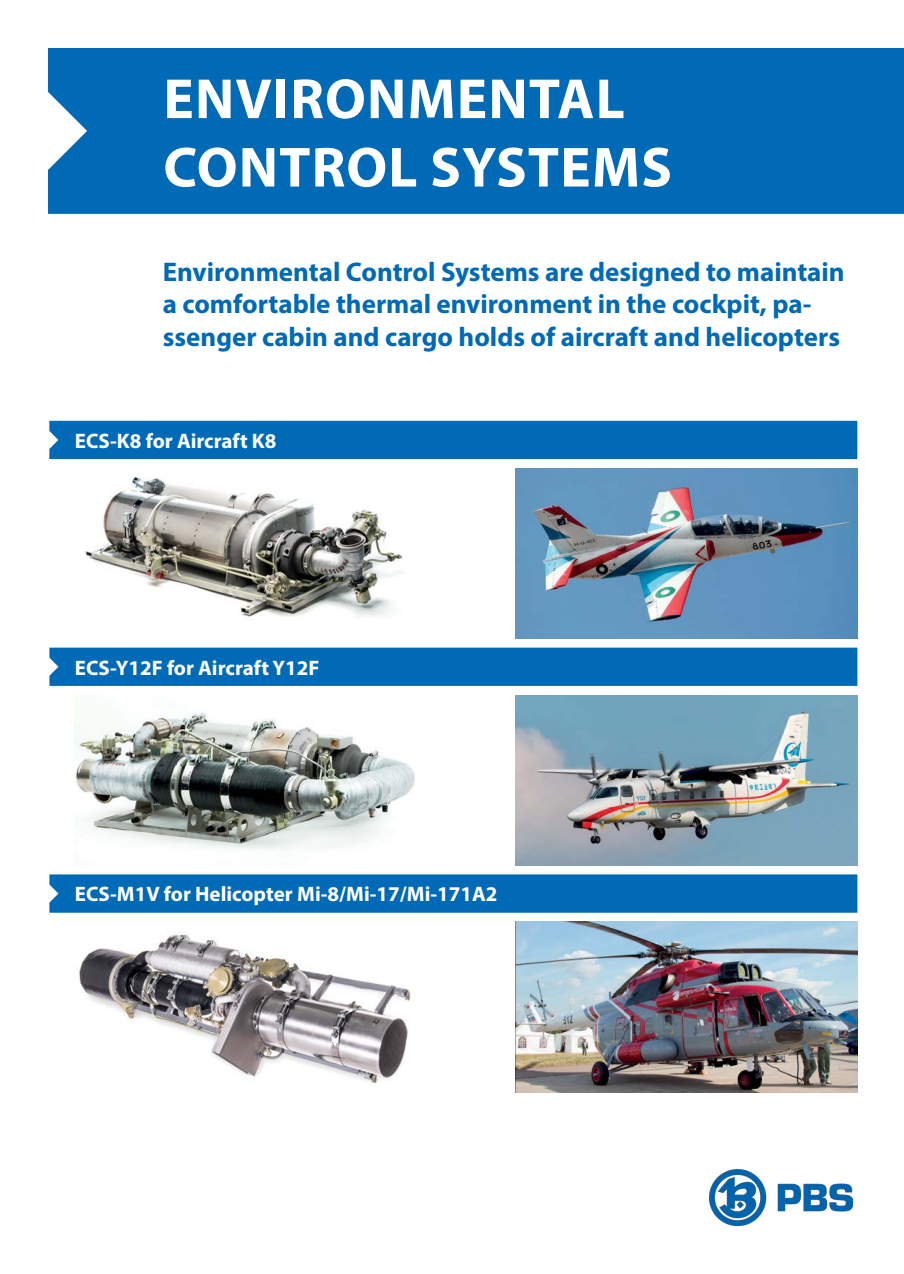
<style>
.page{position:relative;width:904px;height:1274px;background:#fff}
.page>*{position:absolute;margin:0;border:0;box-sizing:border-box;transform-origin:0 0}
.t1{font:700 57px/68.4px "Myriad Pro";letter-spacing:.02em;color:#fff}
.t2{font:700 27px/32.4px "Myriad Pro";color:#016ab6}
.Nadpis_v_mašli{font:700 21px "Myriad Pro";color:#fff}
</style>
<div class="page">
<div style="left:48px;top:48px;width:856px;height:166px;background:#016ab6"></div>
<img style="left:709px;top:1169px;width:144px;height:57px">
<img style="left:516px;top:468px;width:341px;height:170px">
<div style="left:49px;top:421px;width:808px;height:38px;background:#016ab6"></div>
<div style="left:49px;top:648px;width:808px;height:38px;background:#016ab6"></div>
<div style="left:49px;top:874px;width:808px;height:39px;background:#016ab6"></div>
<img style="left:516px;top:695px;width:341px;height:170px">
<img style="left:516px;top:922px;width:341px;height:170px">
<img style="left:85px;top:476px;width:318px;height:141px">
<img style="left:75px;top:712px;width:340px;height:138px">
<img style="left:79px;top:934px;width:332px;height:150px">
<p class="t1" style="left:163px;top:63px;width:510px">ENVIRONMENTAL<br>CONTROL SYSTEMS</p>
<p class="t2" style="left:163px;top:255px;width:683px">Environmental Control Systems are designed to maintain a comfortable thermal environment in the cockpit, pa&shy;ssenger cabin and cargo holds of aircraft and helicopters</p>
<p class="Nadpis_v_mašli" style="left:75px;top:427px;width:203px">ECS-K8 for Aircraft K8</p>
<p class="Nadpis_v_mašli" style="left:75px;top:654px;width:246px">ECS-Y12F for Aircraft Y12F</p>
<p class="Nadpis_v_mašli" style="left:75px;top:881px;width:424px">ECS-M1V for Helicopter Mi-8/Mi-17/Mi-171A2</p>
</div>
